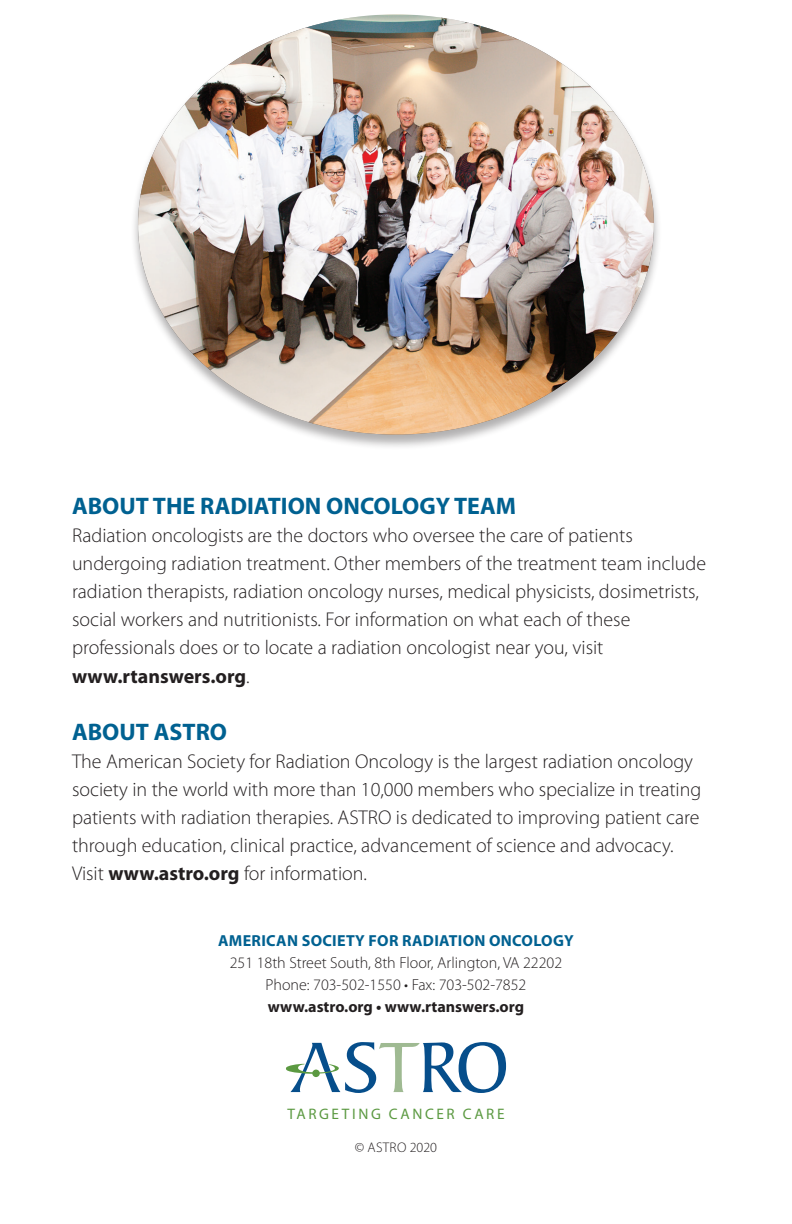
<style>
.page{position:relative;width:792px;height:1224px;background:#fff}
.page>*{position:absolute;margin:0;border:0;box-sizing:border-box;transform-origin:0 0}
.t1{font:700 24px "Myriad Pro";color:#006191}
.t2{font:300 20px/28px "Myriad Pro";color:#231f20}
.t3{font:700 20px "Myriad Pro";color:#231f20}
.t4{font:300 16px "Myriad Pro";color:#231f20}
.t5{font:700 16px "Myriad Pro";letter-spacing:.02em;color:#006191}
.t6{font:700 16px "Myriad Pro";color:#231f20}
.t7{font:15.2px "Myriad Pro";letter-spacing:.17em;color:#5b9941}
.t8{font:300 14px "Myriad Pro";letter-spacing:.02em;color:#231f20}
.s1{font-weight:300}
.s2{font-weight:700}
</style>
<div class="page">
<hr style="left:791px;top:517px;width:1px;height:707px;background:#006191">
<div style="left:130px;top:13px;width:532px;height:437px;background:#231f20;opacity:.35"></div>
<img style="left:138px;top:14px;width:516px;height:421px">
<svg style="left:286px;top:1042px;width:220px;height:51px"></svg>
<p class="t1" style="left:72px;top:490px;width:446px">ABOUT THE RADIATION ONCOLOGY TEAM</p>
<p class="t2" style="left:72px;top:521px;width:636px">Radiation oncologists are the doctors who oversee the care of patients undergoing radiation treatment. Other members of the treatment team include radiation therapists, radiation oncology nurses, medical physicists, dosimetrists, social workers and nutritionists. For information on what each of these professionals does or to locate a radiation oncologist near you, visit</p>
<p class="t3" style="left:72px;top:663px;width:179px">www.rtanswers.org<span class="s1">.</span></p>
<p class="t1" style="left:72px;top:717px;width:157px">ABOUT ASTRO</p>
<p class="t2" style="left:72px;top:747px;width:631px">The American Society for Radiation Oncology is the largest radiation oncology society in the world with more than 10,000 members who specialize in treating patients with radiation therapies. ASTRO is dedicated to improving patient care through education, clinical practice, advancement of science and advocacy.</p>
<p class="t2" style="left:72px;top:859px;width:297px">Visit <span class="s2">www.astro.org</span> for information.</p>
<p class="t5" style="left:218px;top:930px;width:357px">AMERICAN SOCIETY FOR RADIATION ONCOLOGY</p>
<p class="t4" style="left:230px;top:953px;width:334px">251 18th Street South, 8th Floor, Arlington, VA 22202</p>
<p class="t4" style="left:266px;top:975px;width:262px">Phone: 703-502-1550 • Fax: 703-502-7852</p>
<p class="t6" style="left:268px;top:996px;width:258px">www.astro.org • www.rtanswers.org</p>
<p class="t7" style="left:287px;top:1105px;width:219px">TARGETING CANCER CARE</p>
<p class="t8" style="left:355px;top:1139px;width:84px">© ASTRO 2020</p>
</div>
